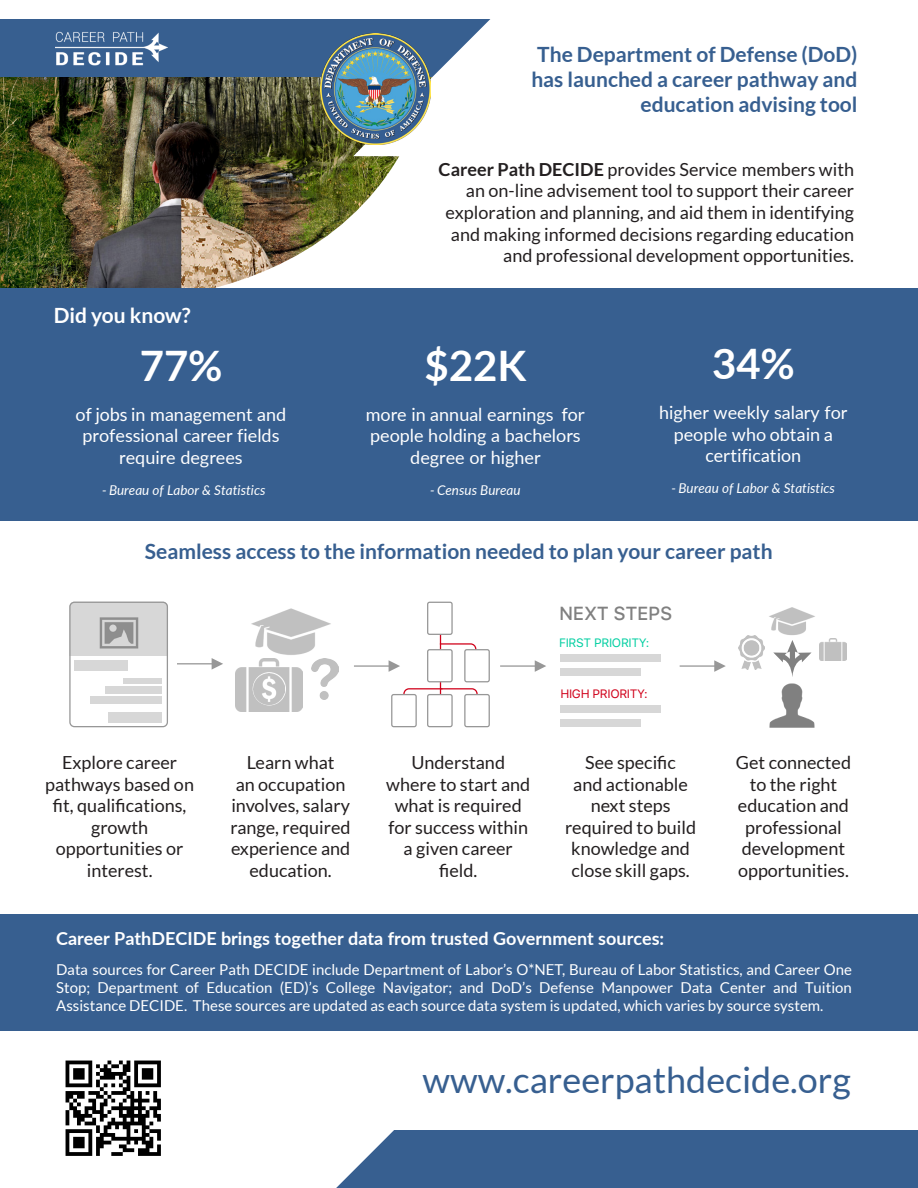
<style>
.page{position:relative;width:918px;height:1188px;background:#fff}
.page>*{position:absolute;margin:0;border:0;box-sizing:border-box;transform-origin:0 0}
.t1{font:700 42px "Lato";color:#fff}
.t2{font:36px "Lato";color:#375f90}
.t3{font:700 21px/25.2px "Lato";color:#375f90;text-align:right}
.t4{font:700 21px "Lato";color:#fff}
.t5{font:500 18.9px "SFUI Text";letter-spacing:-.02em;color:rgb(0 0 0/.5)}
.t6{font:18px/21.6px "Lato";color:#231f20;text-align:center}
.t7{font:18px/21.6px "Lato";color:#fff;text-align:center}
.t8{font:700 18px "Lato";color:#fff}
.t9{font:15px/18px "Lato";color:#fff;text-align:justify}
.t10{font:italic 13.5px "Lato";color:#fff}
.t11{font:12.15px "SFUI Text";letter-spacing:-.025em;color:#03cfa2}
.t12{font:12.15px "SFUI Text";letter-spacing:-.025em;color:#d0021b}
.s1{font-weight:700}
.s2{font-style:inherit}
</style>
<div class="page">
<img style="left:0;top:19px;width:491px;height:269px">
<img style="left:56px;top:31px;width:111px;height:39px">
<div style="left:162px;top:1130px;width:756px;height:58px;background:#375f90"></div>
<svg style="left:152px;top:1030px;width:628px;height:158px"></svg>
<img style="left:321px;top:34px;width:110px;height:110px">
<div style="left:0;top:288px;width:918px;height:233px;background:#375f90"></div>
<div style="left:0;top:914px;width:918px;height:116px;background:#375f90"></div>
<img style="left:65px;top:1055px;width:103px;height:108px">
<hr style="left:440px;top:624px;width:1px;height:76px;background:#d0021b">
<svg style="left:427px;top:602px;width:26px;height:33px"></svg>
<svg style="left:427px;top:643px;width:63px;height:39px"></svg>
<svg style="left:391px;top:688px;width:99px;height:39px"></svg>
<svg style="left:69px;top:602px;width:99px;height:125px"></svg>
<div style="left:74px;top:661px;width:54px;height:10px;background:#d7d7d7"></div>
<div style="left:108px;top:712px;width:54px;height:10px;background:#d7d7d7"></div>
<div style="left:90px;top:697px;width:72px;height:7px;background:#d7d7d7"></div>
<div style="left:105px;top:686px;width:57px;height:8px;background:#d7d7d7"></div>
<div style="left:123px;top:679px;width:39px;height:5px;background:#d7d7d7"></div>
<img style="left:235px;top:608px;width:96px;height:64px">
<img style="left:236px;top:658px;width:67px;height:54px">
<svg style="left:253px;top:672px;width:33px;height:33px"></svg>
<img style="left:254px;top:673px;width:31px;height:31px">
<img style="left:312px;top:658px;width:27px;height:41px">
<div style="left:560px;top:668px;width:81px;height:8px;background:#d7d7d7"></div>
<div style="left:560px;top:654px;width:100px;height:8px;background:#d7d7d7"></div>
<div style="left:560px;top:720px;width:81px;height:7px;background:#d7d7d7"></div>
<div style="left:560px;top:705px;width:100px;height:8px;background:#d7d7d7"></div>
<img style="left:747px;top:607px;width:90px;height:32px">
<img style="left:819px;top:639px;width:27px;height:22px">
<svg style="left:773px;top:640px;width:39px;height:36px"></svg>
<img style="left:739px;top:636px;width:25px;height:34px">
<img style="left:769px;top:676px;width:46px;height:52px">
<svg style="left:177px;top:658px;width:46px;height:12px"></svg>
<svg style="left:354px;top:660px;width:46px;height:12px"></svg>
<svg style="left:500px;top:660px;width:46px;height:12px"></svg>
<svg style="left:680px;top:660px;width:46px;height:12px"></svg>
<p class="t3" style="left:531px;top:41px;width:328px">The Department of Defense (DoD) has launched a career pathway and education advising tool</p>
<p class="t4" style="left:54px;top:303px;width:139px">Did you know?</p>
<p class="t1" style="left:140px;top:334px;width:84px">77%</p>
<p class="t7" style="left:76px;top:403px;width:212px">of jobs in management and professional career fields require degrees</p>
<p class="t10" style="left:102px;top:483px;width:165px">- Bureau of Labor &amp; Statistics</p>
<p class="t6" style="left:439px;top:158px;width:417px;text-align:right"><span class="s1">Career Path DECIDE</span> provides Service members with an on-line advisement tool to support their career exploration and planning, and aid them in identifying and making informed decisions regarding education and professional development opportunities.</p>
<p class="t1" style="left:424px;top:334px;width:103px">$22K</p>
<p class="t7" style="left:366px;top:403px;width:221px">more in annual earnings for people holding a bachelors degree or higher</p>
<p class="t10" style="left:430px;top:483px;width:92px">- Cens<span class="s2">us</span> Bureau</p>
<p class="t1" style="left:712px;top:333px;width:84px">34%</p>
<p class="t7" style="left:659px;top:401px;width:190px">higher weekly salary for people who obtain a certification</p>
<p class="t10" style="left:672px;top:481px;width:165px">- Bureau of Labor &amp; Statistics</p>
<p class="t3" style="left:145px;top:538px;width:629px">Seamless access to the information needed to plan your career path</p>
<p class="t5" style="left:559px;top:599px;width:115px">NEXT STEPS</p>
<p class="t11" style="left:559px;top:634px;width:92px">FIRST PRIORITY:</p>
<p class="t12" style="left:560px;top:685px;width:89px">HIGH PRIORITY:</p>
<p class="t6" style="left:45px;top:752px;width:150px">Explore career pathways based on fit, qualifications, growth opportunities or interest.</p>
<p class="t6" style="left:231px;top:752px;width:122px">Learn what<br>an occupation involves, salary range, required experience and education.</p>
<p class="t6" style="left:386px;top:752px;width:145px">Understand where to start and what is required for success within a given career field.</p>
<p class="t6" style="left:573px;top:752px;width:116px">See specific and actionable next steps</p>
<p class="t6" style="left:565px;top:816px;width:133px">required to build</p>
<p class="t6" style="left:571px;top:838px;width:120px;text-align:left">knowledge and close skill gaps.</p>
<p class="t6" style="left:736px;top:752px;width:117px">Get connected to the right education and professional development opportunities.</p>
<p class="t8" style="left:56px;top:926px;width:609px">Career PathDECIDE brings together data from trusted Government sources:</p>
<p class="t9" style="left:56px;top:960px;width:797px">Data sources for Career Path DECIDE include Department of Labor’s O*NET, Bureau of Labor Statistics, and Career One Stop; Department of Education (ED)’s College Navigator; and DoD’s Defense Manpower Data Center and Tuition Assistance DECIDE. These sources are updated as each source data system is updated, which varies by source system.</p>
<p class="t2" style="left:423px;top:1060px;width:430px">www.careerpathdecide.org</p>
</div>
